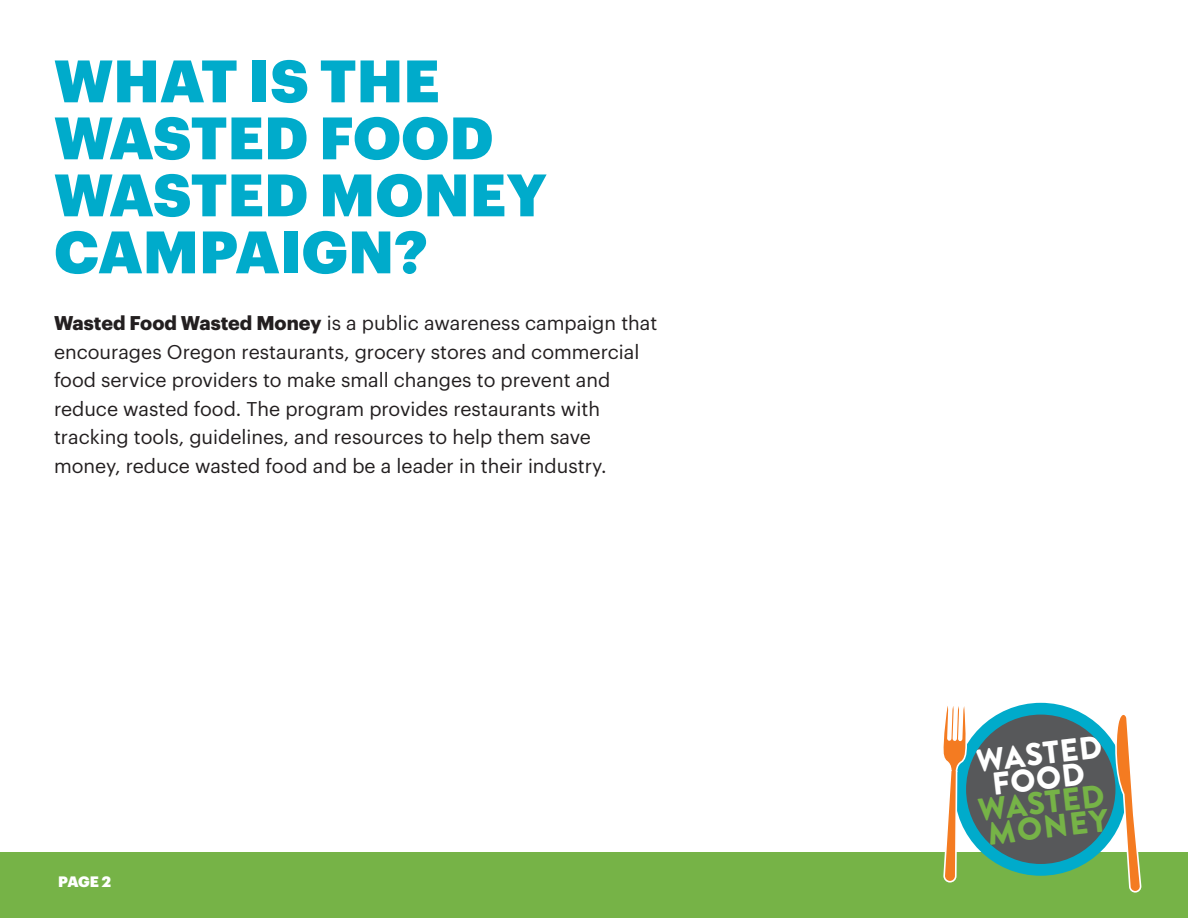
<style>
.page{position:relative;width:1188px;height:918px;background:#fff}
.page>*{position:absolute;margin:0;border:0;box-sizing:border-box;transform-origin:0 0}
.t1{font:900 58.5px/57px "Graphik";letter-spacing:.005em;color:#00abcb}
.t2{font:900 31.65px/24.6px "Brandon Grotesque";color:#76b347}
.t3{font:900 31.65px/24.8px "Brandon Grotesque";color:#fff;text-align:center}
.body{font:19.5px/28.5px "Graphik";color:#231f20}
.t4{font:900 14.85px "Graphik";color:#fff}
.s1{font-weight:700}
</style>
<div class="page">
<div style="left:0;top:852px;width:1188px;height:66px;background:#76b347"></div>
<div style="left:954px;top:703px;width:173px;height:173px;background:#00abcb;border-radius:50%"></div>
<svg style="left:1113px;top:715px;width:29px;height:178px"></svg>
<svg style="left:943px;top:706px;width:25px;height:177px"></svg>
<div style="left:966px;top:715px;width:149px;height:149px;background:#57585a;border-radius:50%"></div>
<p class="t1" style="left:54px;top:47px;width:494px">WHAT IS THE<br>WASTED FOOD<br>WASTED MONEY<br>CAMPAIGN?</p>
<p class="body" style="left:54px;top:307px;width:605px"><span class="s1">Wasted Food Wasted Money</span> is a public awareness campaign that encourages Oregon restaurants, grocery stores and commercial food service providers to make small changes to prevent and reduce wasted food. The program provides restaurants with tracking tools, guidelines, and resources to help them save money, reduce wasted food and be a leader in their industry.</p>
<p class="t4" style="left:58px;top:870px;width:54px">PAGE 2</p>
<h2 class="t3" style="left:975px;top:748px;width:128px;rotate:-6deg">WASTED<br>FOOD</h2>
<h2 class="t2" style="left:977px;top:798px;width:130px;rotate:-6deg">WASTED<br>MONEY</h2>
</div>
